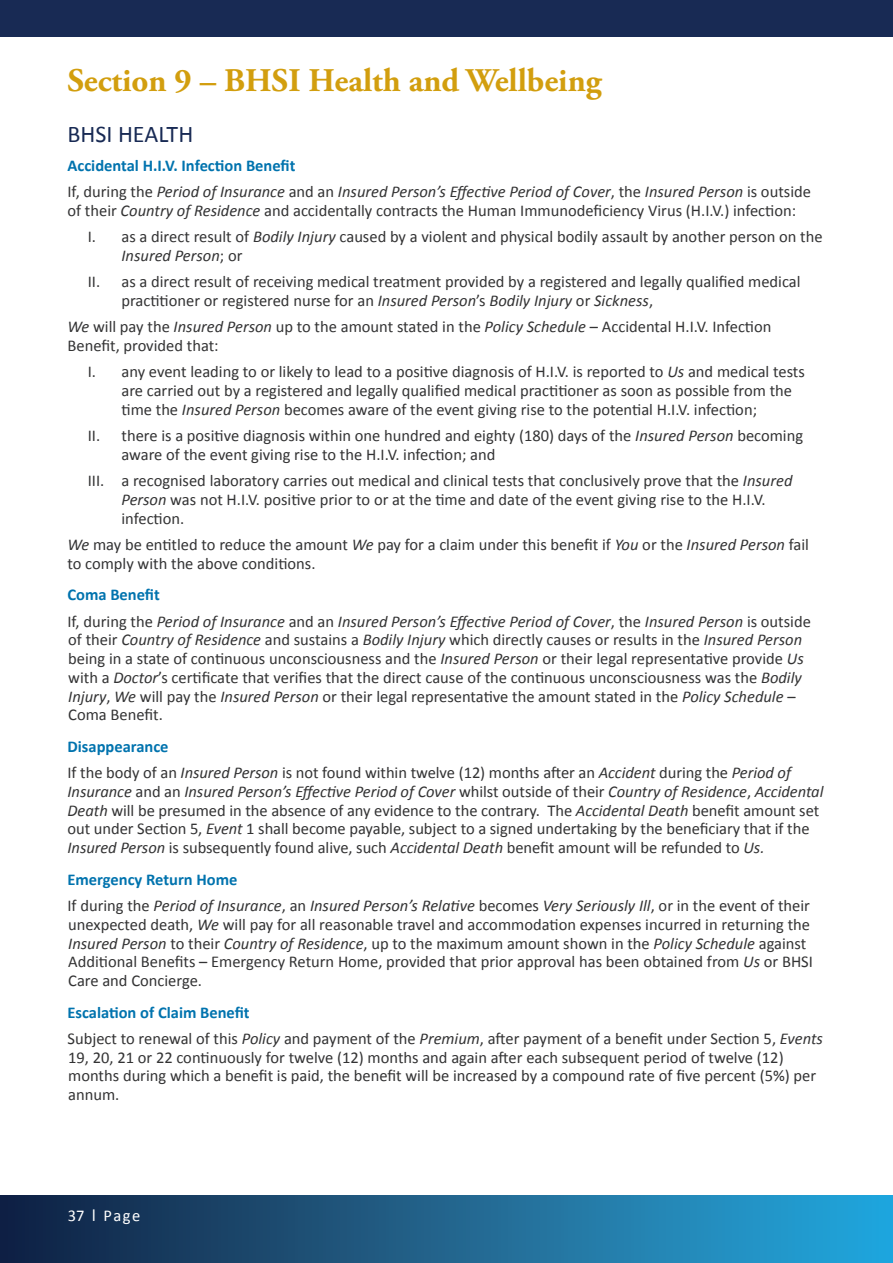
<style>
.page{position:relative;width:893px;height:1263px;background:#fff}
.page>*{position:absolute;margin:0;border:0;box-sizing:border-box;transform-origin:0 0}
.t1{font:700 33px "Adobe Garamond Pro";color:#d29e0e}
.t2{font:24px "Calibri";color:#182a54}
.t3{font:16.5px/18.8px "Calibri";color:#333334}
.t4{font:italic 16.5px/26.2px "Calibri";color:#333334}
.t5{font:16.5px "Calibri";letter-spacing:.085em;color:#fff}
.s1{font-weight:700;font-style:normal;color:#0073ae}
.s2{font-style:normal}
.s3{font-style:italic}
.s4{font-weight:700;color:#0073ae}
.s5{font-size:18.6px}
</style>
<div class="page">
<div style="left:0;top:0;width:893px;height:37px;background:#182a54"></div>
<div style="left:0;top:1195px;width:893px;height:68px;background:linear-gradient(to right,#152040,#28a9de)"></div>
<h1 class="t1" style="left:68px;top:62px;width:536px">Section 9 – BHSI Health and Wellbeing</h1>
<h2 class="t2" style="left:68px;top:118px;width:127px">BHSI HEALTH</h2>
<p class="t4" style="left:68px;top:151px;width:745px"><span class="s1">Accidental H.I.V. Infection Benefit<br></span><span class="s2">If, during the</span> Period of Insurance <span class="s2">and an</span> Insured Person’s Effective Period of Cover<span class="s2">, the</span> Insured Person <span class="s2">is outside</span></p>
<p class="t3" style="left:88px;top:197px;width:736px;line-height:26.2px;text-indent:-20px">of their <span class="s3">Country of Residence</span> and accidentally contracts the Human Immunodeficiency Virus (H.I.V.) infection:<br>I. as a direct result of <span class="s3">Bodily Injury</span> caused by a violent and physical bodily assault by another person on the</p>
<p class="t3" style="left:88px;top:242px;width:714px;line-height:26.2px;text-indent:34px"><span class="s3">Insured Person</span>; or<br>II. as a direct result of receiving medical treatment provided by a registered and legally qualified medical</p>
<p class="t3" style="left:67px;top:287px;width:705px;line-height:26.2px;text-indent:54px">practitioner or registered nurse for an <span class="s3">Insured Person</span>’s <span class="s3">Bodily Injury</span> or <span class="s3">Sickness</span>,<br><span class="s3">We</span> will pay the <span class="s3">Insured Person</span> up to the amount stated in the <span class="s3">Policy Schedule</span> – Accidental H.I.V. Infection</p>
<p class="t3" style="left:88px;top:332px;width:719px;line-height:26.2px;text-indent:-20px">Benefit, provided that:<br>I. any event leading to or likely to lead to a positive diagnosis of H.I.V. is reported to <span class="s3">Us</span> and medical tests</p>
<p class="t3" style="left:121px;top:381px;width:672px">are carried out by a registered and legally qualified medical practitioner as soon as possible from the time the <span class="s3">Insured Person</span> becomes aware of the event giving rise to the potential H.I.V. infection;</p>
<p class="t3" style="left:121px;top:426px;width:683px;text-indent:-34px">II. there is a positive diagnosis within one hundred and eighty (180) days of the <span class="s3">Insured Person</span> becoming aware of the event giving rise to the H.I.V. infection; and</p>
<p class="t3" style="left:121px;top:471px;width:672px;text-indent:-34px">III. a recognised laboratory carries out medical and clinical tests that conclusively prove that the <span class="s3">Insured<br>Person</span> was not H.I.V. positive prior to or at the time and date of the event giving rise to the H.I.V. infection.</p>
<p class="t3" style="left:67px;top:535px;width:743px"><span class="s3">We</span> may be entitled to reduce the amount <span class="s3">We</span> pay for a claim under this benefit if <span class="s3">You</span> or the <span class="s3">Insured Person</span> fail to comply with the above conditions.</p>
<p class="t4" style="left:67px;top:581px;width:745px"><span class="s1">Coma Benefit<br></span><span class="s2">If, during the</span> Period of Insurance <span class="s2">and an</span> Insured Person’s Effective Period of Cover<span class="s2">, the</span> Insured Person <span class="s2">is outside</span></p>
<p class="t3" style="left:68px;top:630px;width:737px">of their <span class="s3">Country of Residence</span> and sustains a <span class="s3">Bodily Injury</span> which directly causes or results in the <span class="s3">Insured Person </span>being in a state of continuous unconsciousness and the <span class="s3">Insured Person</span> or their legal representative provide <span class="s3">Us </span>with a <span class="s3">Doctor</span>’s certificate that verifies that the direct cause of the continuous unconsciousness was the <span class="s3">Bodily Injury</span>, <span class="s3">We</span> will pay the <span class="s3">Insured Person</span> or their legal representative the amount stated in the <span class="s3">Policy Schedule</span> – Coma Benefit.</p>
<p class="t3" style="left:67px;top:733px;width:725px;line-height:26.2px"><span class="s4">Disappearance<br></span>If the body of an <span class="s3">Insured Person</span> is not found within twelve (12) months after an <span class="s3">Accident</span> during the <span class="s3">Period of</span></p>
<p class="t3" style="left:67px;top:782px;width:757px"><span class="s3">Insurance</span> and an <span class="s3">Insured Person’s Effective Period of Cover</span> whilst outside of their <span class="s3">Country of Residence</span>, <span class="s3">Accidental Death</span> will be presumed in the absence of any evidence to the contrary. The <span class="s3">Accidental Death</span> benefit amount set out under Section 5, <span class="s3">Event</span> 1 shall become payable, subject to a signed undertaking by the beneficiary that if the <span class="s3">Insured Person</span> is subsequently found alive, such <span class="s3">Accidental Death</span> benefit amount will be refunded to <span class="s3">Us.</span></p>
<p class="t4" style="left:67px;top:865px;width:744px"><span class="s1">Emergency Return Home<br></span><span class="s2">If during the</span> Period of Insurance<span class="s2">, an</span> Insured Person’s Relative <span class="s2">becomes</span> Very Seriously Ill<span class="s2">, or in the event of their</span></p>
<p class="t3" style="left:68px;top:914px;width:746px">unexpected death, <span class="s3">We</span> will pay for all reasonable travel and accommodation expenses incurred in returning the <span class="s3">Insured Person</span> to their <span class="s3">Country of Residence</span>, up to the maximum amount shown in the <span class="s3">Policy Schedule</span> against Additional Benefits – Emergency Return Home, provided that prior approval has been obtained from <span class="s3">Us</span> or BHSI Care and Concierge.</p>
<p class="t3" style="left:67px;top:998px;width:757px;line-height:26.2px"><span class="s4">Escalation of Claim Benefit<br></span>Subject to renewal of this <span class="s3">Policy</span> and payment of the <span class="s3">Premium</span>, after payment of a benefit under Section 5, <span class="s3">Events</span></p>
<p class="t3" style="left:68px;top:1047px;width:749px">19, 20, 21 or 22 continuously for twelve (12) months and again after each subsequent period of twelve (12) months during which a benefit is paid, the benefit will be increased by a compound rate of five percent (5%) per annum.</p>
<p class="t5" style="left:68px;top:1204px;width:74px">37 <span class="s5">I</span> Page</p>
</div>
